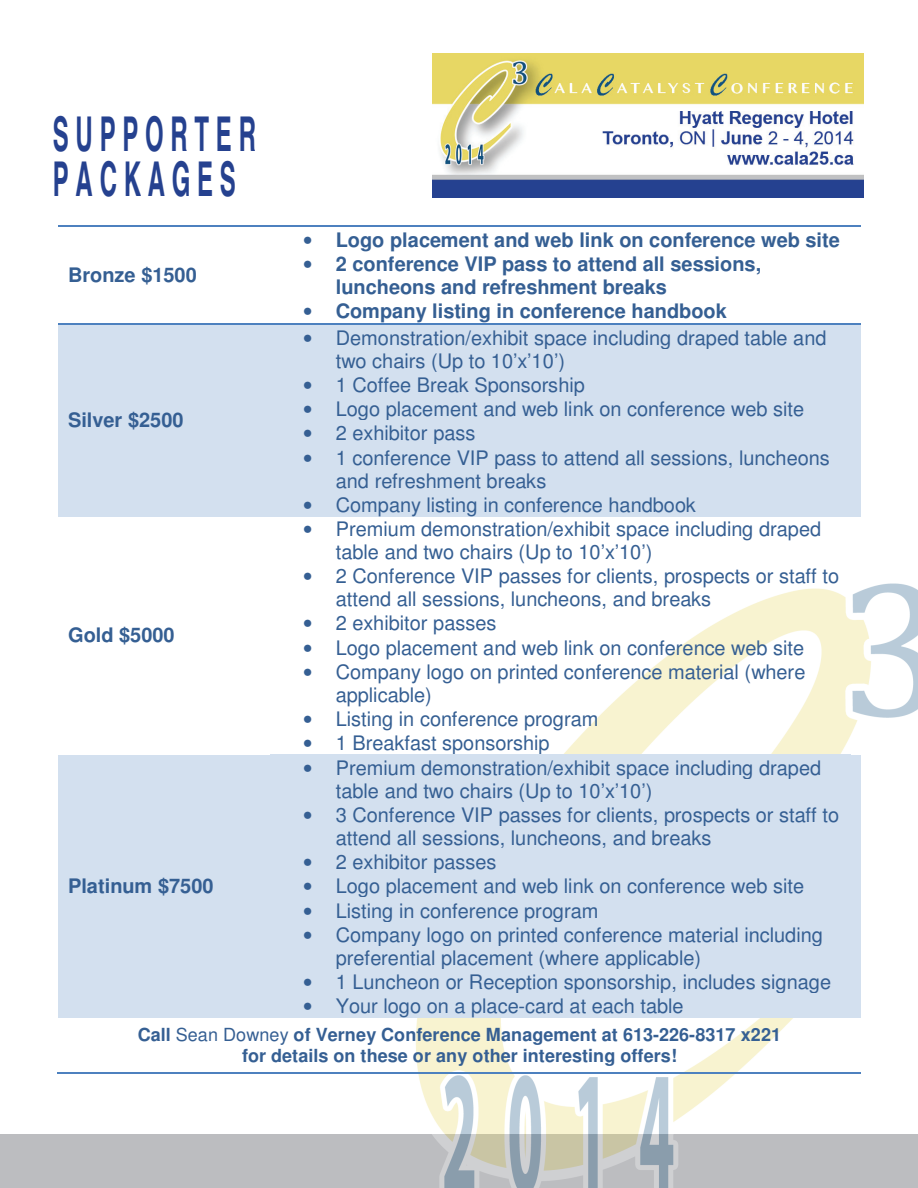
<style>
.page{position:relative;width:918px;height:1188px;background:#fff}
.page>*{position:absolute;margin:0;border:0;box-sizing:border-box;transform-origin:0 0}
.t1{font:700 48px/45px "Helvetica";letter-spacing:.28em;color:#25418f;scale:.5 1}
.t2{font:700 21.75px "Helvetica";color:#244190}
.t3{font:19.95px/23.1px "Helvetica";color:#355f93}
.t4{font:700 19.95px/22.8px "Helvetica";color:#355f93}
.t5{font:700 18px/20.9px "Helvetica";letter-spacing:.005em;color:#355f93;text-align:center}
.s1{font-weight:400}
</style>
<div class="page">
<div style="left:0;top:1134px;width:918px;height:54px;background:#bcbdc0"></div>
<img style="left:338px;top:583px;width:580px;height:605px">
<hr style="left:58px;top:226px;width:203px;height:1px;background:#4d81bf">
<hr style="left:262px;top:226px;width:599px;height:1px;background:#4d81bf">
<div style="left:58px;top:325px;width:203px;height:191px;background:#d3e0ef"></div>
<div style="left:261px;top:325px;width:600px;height:191px;background:#d3e0ef"></div>
<hr style="left:58px;top:323px;width:203px;height:2px;background:#4d81bf">
<hr style="left:262px;top:323px;width:599px;height:2px;background:#4d81bf">
<div style="left:58px;top:755px;width:203px;height:263px;background:#d3e0ef"></div>
<div style="left:261px;top:755px;width:600px;height:263px;background:#d3e0ef"></div>
<hr style="left:57px;top:1072px;width:804px;height:2px;background:#4d81bf">
<img style="left:433px;top:53px;width:431px;height:144px">
<h1 class="t1" style="left:53px;top:114px;width:392px">supp ort er p ackages</h1>
<p class="t2" style="left:74px;top:179px;width:212px">Supporter Packages</p>
<p class="t4" style="left:68px;top:265px;width:130px">Bronze $1500</p>
<p class="t4" style="left:68px;top:410px;width:117px">Silver $2500</p>
<p class="t4" style="left:68px;top:626px;width:108px">Gold $5000</p>
<p class="t4" style="left:303px;top:230px;width:538px">• Logo placement and web link on conference web site</p>
<p class="t4" style="left:336px;top:254px;width:427px;text-indent:-33px">• 2 conference VIP pass to attend all sessions, luncheons and refreshment breaks</p>
<p class="t4" style="left:303px;top:302px;width:425px">• Company listing in conference handbook</p>
<p class="t3" style="left:336px;top:328px;width:492px;text-indent:-33px">• Demonstration/exhibit space including draped table and two chairs (Up to 10’x’10’)</p>
<p class="t3" style="left:303px;top:375px;width:283px">• 1 Coffee Break Sponsorship</p>
<p class="t3" style="left:303px;top:399px;width:503px">• Logo placement and web link on conference web site</p>
<p class="t3" style="left:303px;top:424px;width:174px">• 2 exhibitor pass</p>
<p class="t3" style="left:336px;top:448px;width:496px;text-indent:-33px">• 1 conference VIP pass to attend all sessions, luncheons and refreshment breaks</p>
<p class="t3" style="left:303px;top:495px;width:394px">• Company listing in conference handbook</p>
<p class="t3" style="left:336px;top:519px;width:487px;text-indent:-33px">• Premium demonstration/exhibit space including draped table and two chairs (Up to 10’x’10’)</p>
<p class="t3" style="left:336px;top:566px;width:505px;text-indent:-33px">• 2 Conference VIP passes for clients, prospects or staff to attend all sessions, luncheons, and breaks</p>
<p class="t3" style="left:303px;top:614px;width:195px">• 2 exhibitor passes</p>
<p class="t3" style="left:303px;top:638px;width:503px">• Logo placement and web link on conference web site</p>
<p class="t3" style="left:336px;top:662px;width:471px;text-indent:-33px">• Company logo on printed conference material (where applicable)</p>
<p class="t3" style="left:303px;top:709px;width:297px">• Listing in conference program</p>
<p class="t3" style="left:303px;top:734px;width:248px">• 1 Breakfast sponsorship</p>
<p class="t3" style="left:336px;top:758px;width:487px;text-indent:-33px">• Premium demonstration/exhibit space including draped table and two chairs (Up to 10’x’10’)</p>
<p class="t3" style="left:336px;top:805px;width:505px;text-indent:-33px">• 3 Conference VIP passes for clients, prospects or staff to attend all sessions, luncheons, and breaks</p>
<p class="t3" style="left:303px;top:852px;width:195px">• 2 exhibitor passes</p>
<p class="t3" style="left:303px;top:877px;width:503px">• Logo placement and web link on conference web site</p>
<p class="t3" style="left:303px;top:901px;width:297px">• Listing in conference program</p>
<p class="t3" style="left:336px;top:925px;width:489px;text-indent:-33px">• Company logo on printed conference material including preferential placement (where applicable)</p>
<p class="t3" style="left:303px;top:972px;width:529px">• 1 Luncheon or Reception sponsorship, includes signage</p>
<p class="t3" style="left:303px;top:997px;width:382px">• Your logo on a place-card at each table</p>
<p class="t5" style="left:138px;top:1025px;width:645px">Call <span class="s1">Sean Downey</span> of Verney Conference Management at 613-226-8317 x221 for details on these or any other interesting offers!</p>
<p class="t4" style="left:68px;top:876px;width:147px">Platinum $7500</p>
</div>
